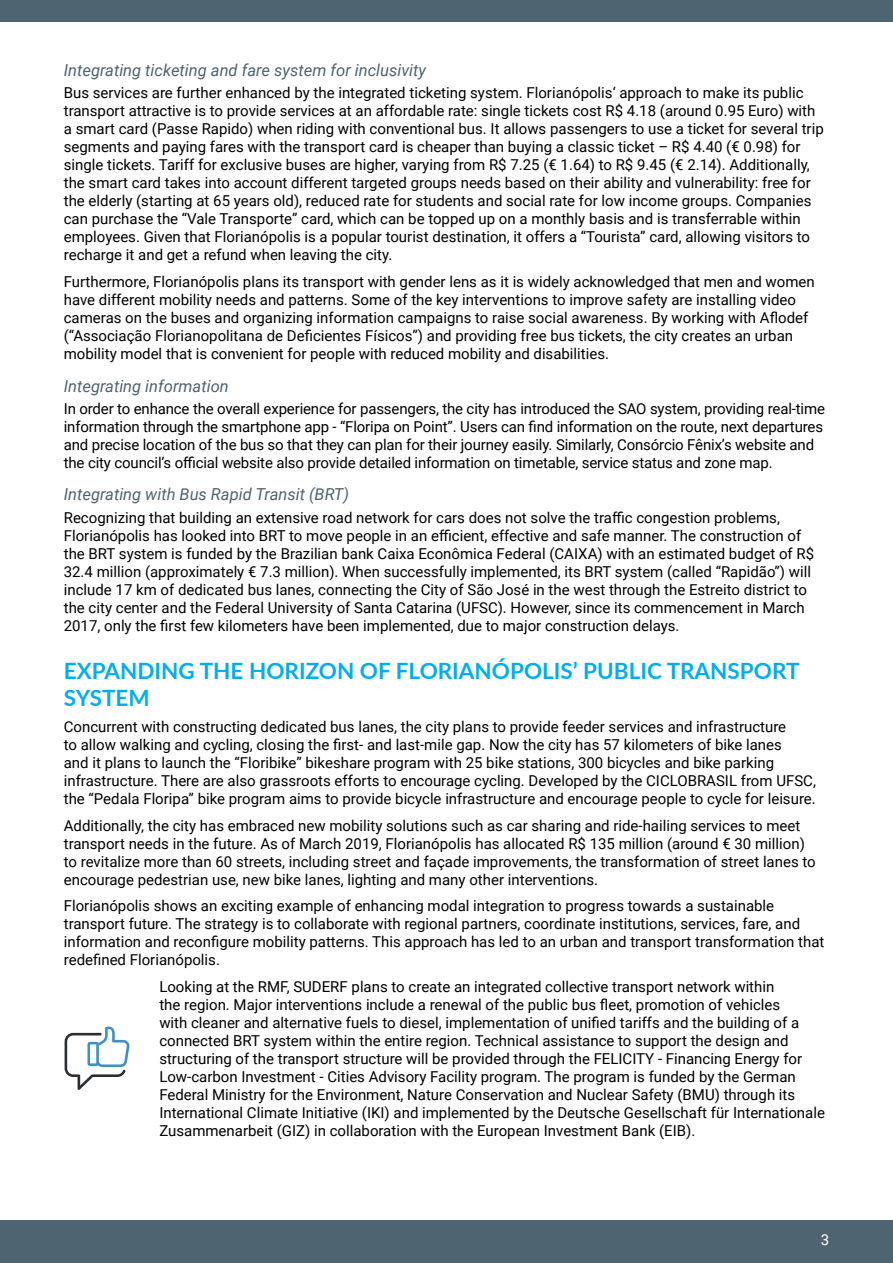
<style>
.page{position:relative;width:893px;height:1263px;background:#fff}
.page>*{position:absolute;margin:0;border:0;box-sizing:border-box;transform-origin:0 0}
.t1{font:700 22.5px/27px "Lato";color:#00aeef}
.t2{font:italic 16.5px "Roboto";color:#4e6470}
.t3{font:15px/18px "Roboto";color:#000}
.t4{font:15px "Roboto";color:#fff}
</style>
<div class="page">
<div style="left:0;top:1220px;width:893px;height:43px;background:#4e6470"></div>
<div style="left:0;top:0;width:893px;height:21px;background:#4e6470"></div>
<svg style="left:65px;top:1026px;width:64px;height:64px"></svg>
<p class="t2" style="left:64px;top:59px;width:364px">Integrating ticketing and fare system for inclusivity</p>
<p class="t3" style="left:64px;top:84px;width:761px">Bus services are further enhanced by the integrated ticketing system. Florianópolis‘ approach to make its public transport attractive is to provide services at an affordable rate: single tickets cost R$ 4.18 (around 0.95 Euro) with a smart card (Passe Rapido) when riding with conventional bus. It allows passengers to use a ticket for several trip segments and paying fares with the transport card is cheaper than buying a classic ticket – R$ 4.40 (€ 0.98) for single tickets. Tariff for exclusive buses are higher, varying from R$ 7.25 (€ 1.64) to R$ 9.45 (€ 2.14). Additionally, the smart card takes into account different targeted groups needs based on their ability and vulnerability: free for the elderly (starting at 65 years old), reduced rate for students and social rate for low income groups. Companies can purchase the “Vale Transporte” card, which can be topped up on a monthly basis and is transferrable within employees. Given that Florianópolis is a popular tourist destination, it offers a “Tourista” card, allowing visitors to recharge it and get a refund when leaving the city.</p>
<p class="t3" style="left:64px;top:272px;width:752px">Furthermore, Florianópolis plans its transport with gender lens as it is widely acknowledged that men and women have different mobility needs and patterns. Some of the key interventions to improve safety are installing video cameras on the buses and organizing information campaigns to raise social awareness. By working with Aflodef (“Associação Florianopolitana de Deficientes Físicos”) and providing free bus tickets, the city creates an urban mobility model that is convenient for people with reduced mobility and disabilities.</p>
<p class="t2" style="left:64px;top:374px;width:167px">Integrating information</p>
<p class="t3" style="left:64px;top:399px;width:763px">In order to enhance the overall experience for passengers, the city has introduced the SAO system, providing real-time information through the smartphone app - “Floripa on Point”. Users can find information on the route, next departures and precise location of the bus so that they can plan for their journey easily. Similarly, Consórcio Fênix’s website and the city council’s official website also provide detailed information on timetable, service status and zone map.</p>
<p class="t2" style="left:64px;top:483px;width:287px">Integrating with Bus Rapid Transit (BRT)</p>
<p class="t3" style="left:64px;top:508px;width:752px">Recognizing that building an extensive road network for cars does not solve the traffic congestion problems, Florianópolis has looked into BRT to move people in an efficient, effective and safe manner. The construction of the BRT system is funded by the Brazilian bank Caixa Econômica Federal (CAIXA) with an estimated budget of R$ 32.4 million (approximately € 7.3 million). When successfully implemented, its BRT system (called “Rapidão”) will include 17 km of dedicated bus lanes, connecting the City of São José in the west through the Estreito district to the city center and the Federal University of Santa Catarina (UFSC). However, since its commencement in March 2017, only the first few kilometers have been implemented, due to major construction delays.</p>
<h1 class="t1" style="left:64px;top:656px;width:737px">EXPANDING THE HORIZON OF FLORIANÓPOLIS’ PUBLIC TRANSPORT<br>SYSTEM</h1>
<p class="t3" style="left:64px;top:717px;width:754px">Concurrent with constructing dedicated bus lanes, the city plans to provide feeder services and infrastructure<br>to allow walking and cycling, closing the first- and last-mile gap. Now the city has 57 kilometers of bike lanes<br>and it plans to launch the “Floribike” bikeshare program with 25 bike stations, 300 bicycles and bike parking infrastructure. There are also grassroots efforts to encourage cycling. Developed by the CICLOBRASIL from UFSC, the “Pedala Floripa” bike program aims to provide bicycle infrastructure and encourage people to cycle for leisure.</p>
<p class="t3" style="left:64px;top:816px;width:753px">Additionally, the city has embraced new mobility solutions such as car sharing and ride-hailing services to meet transport needs in the future. As of March 2019, Florianópolis has allocated R$ 135 million (around € 30 million) to revitalize more than 60 streets, including street and façade improvements, the transformation of street lanes to encourage pedestrian use, new bike lanes, lighting and many other interventions.</p>
<p class="t3" style="left:64px;top:896px;width:762px">Florianópolis shows an exciting example of enhancing modal integration to progress towards a sustainable transport future. The strategy is to collaborate with regional partners, coordinate institutions, services, fare, and information and reconfigure mobility patterns. This approach has led to an urban and transport transformation that redefined Florianópolis.</p>
<p class="t3" style="left:159px;top:977px;width:667px">Looking at the RMF, SUDERF plans to create an integrated collective transport network within<br>the region. Major interventions include a renewal of the public bus fleet, promotion of vehicles<br>with cleaner and alternative fuels to diesel, implementation of unified tariffs and the building of a connected BRT system within the entire region. Technical assistance to support the design and structuring of the transport structure will be provided through the FELICITY - Financing Energy for Low-carbon Investment - Cities Advisory Facility program. The program is funded by the German Federal Ministry for the Environment, Nature Conservation and Nuclear Safety (BMU) through its International Climate Initiative (IKI) and implemented by the Deutsche Gesellschaft für Internationale Zusammenarbeit (GIZ) in collaboration with the European Investment Bank (EIB).</p>
<p class="t4" style="left:821px;top:1229px;width:10px">3</p>
</div>
